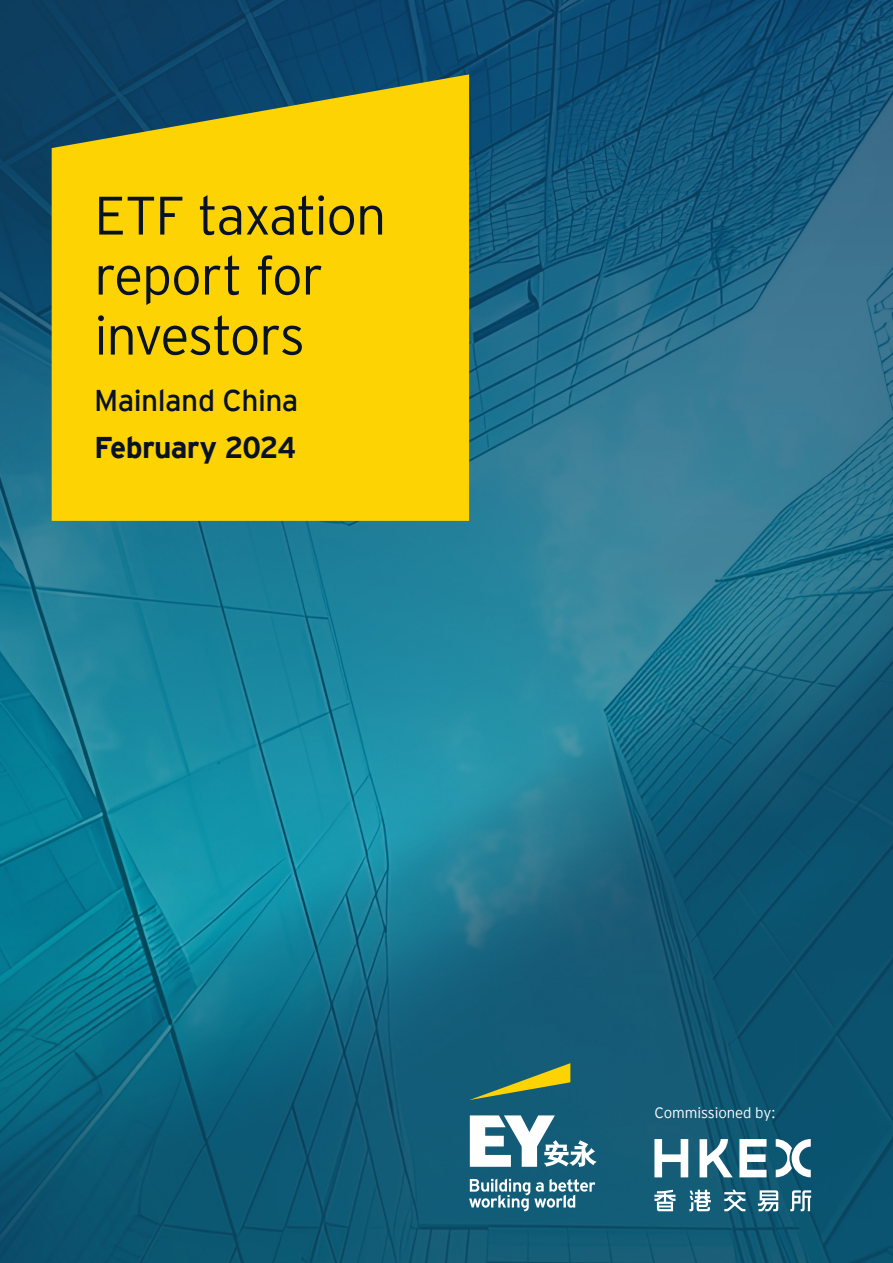
<style>
.page{position:relative;width:893px;height:1263px;background:#fff}
.page>*{position:absolute;margin:0;border:0;box-sizing:border-box;transform-origin:0 0}
.Cover_title{font:300 54px/60px "EY Interstate";letter-spacing:-.025em;color:#071224}
.Cover_title-2{font:30px "EY Interstate";letter-spacing:-.015em;color:#071224}
.Cover_title-3{font:700 30px "EY Interstate";letter-spacing:-.025em;color:#071224}
.Text-Body{font:300 15px "EY Interstate";letter-spacing:-.005em;color:#fff}
</style>
<div class="page">
<img style="left:0;top:0;width:893px;height:1263px">
<svg style="left:469px;top:1063px;width:101px;height:37px;background:#4f7a59"></svg>
<svg style="left:469px;top:1179px;width:126px;height:32px"></svg>
<svg style="left:470px;top:1115px;width:127px;height:52px"></svg>
<svg style="left:52px;top:74px;width:417px;height:447px;background:#e9c70c"></svg>
<svg style="left:790px;top:1190px;width:21px;height:21px"></svg>
<svg style="left:724px;top:1190px;width:21px;height:21px"></svg>
<svg style="left:739px;top:1139px;width:27px;height:38px"></svg>
<svg style="left:654px;top:1139px;width:34px;height:38px"></svg>
<svg style="left:699px;top:1139px;width:34px;height:38px"></svg>
<svg style="left:776px;top:1139px;width:35px;height:38px"></svg>
<svg style="left:758px;top:1190px;width:20px;height:21px"></svg>
<svg style="left:689px;top:1190px;width:22px;height:21px"></svg>
<svg style="left:654px;top:1190px;width:21px;height:21px"></svg>
<p class="Cover_title" style="left:94px;top:182px;width:294px">ETF taxation report for investors</p>
<p class="Cover_title-2" style="left:94px;top:379px;width:206px">Mainland China</p>
<p class="Cover_title-3" style="left:94px;top:426px;width:203px">February 2024</p>
<p class="Text-Body" style="left:654px;top:1102px;width:123px">Commissioned by:</p>
</div>
